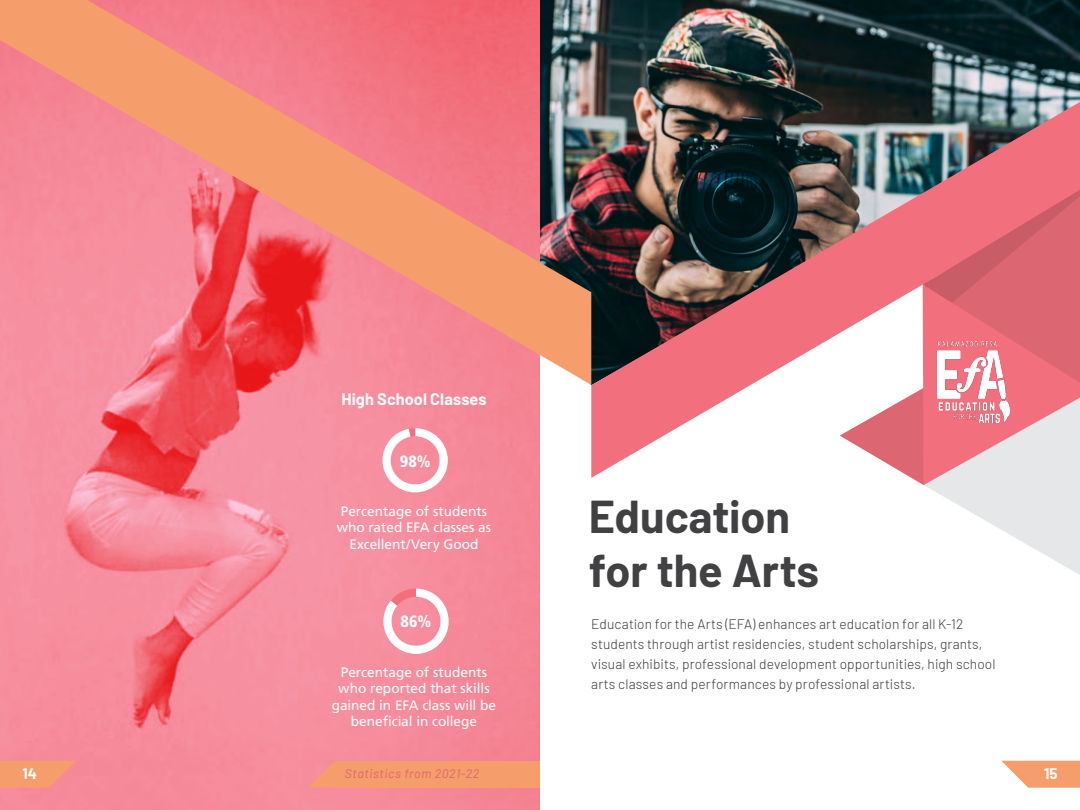
<style>
.page{position:relative;width:1080px;height:810px;background:#fff}
.page>*{position:absolute;margin:0;border:0;box-sizing:border-box;transform-origin:0 0}
.t1{font:700 45px/54px "Barlow";letter-spacing:-.005em;color:#414042}
.t2{font:700 16.25px "Barlow";letter-spacing:.005em;color:#fff}
.t3{font:900 condensed 16.25px "Frutiger LT Std";color:#fff}
.t4{font:700 15px "Barlow";color:#fff}
.t5{font:300 13.75px/20px "Barlow";letter-spacing:.005em;color:#3a3a3a}
.t6{font:13.75px/16.5px "Frutiger LT Std";color:#fff;text-align:center}
.t7{font:italic 12.5px "Barlow";letter-spacing:.045em;color:#dc6772}
</style>
<div class="page">
<img style="left:591px;top:0;width:489px;height:102px">
<img style="left:0;top:385px;width:540px;height:425px">
<svg style="left:383px;top:428px;width:65px;height:64px"></svg>
<svg style="left:383px;top:589px;width:66px;height:65px"></svg>
<svg style="left:0;top:761px;width:76px;height:27px;background:#f59973"></svg>
<img style="left:591px;top:102px;width:489px;height:376px">
<svg style="left:1001px;top:761px;width:79px;height:27px"></svg>
<svg style="left:0;top:0;width:591px;height:385px;background:#ea7f7e"></svg>
<svg style="left:840px;top:190px;width:240px;height:385px"></svg>
<svg style="left:308px;top:761px;width:36px;height:27px"></svg>
<div style="left:344px;top:761px;width:196px;height:27px;background:#f59d6b"></div>
<p class="t4" style="left:22px;top:763px;width:16px">14</p>
<p class="t2" style="left:341px;top:387px;width:147px">High School Classes</p>
<p class="t3" style="left:400px;top:451px;width:32px">98%</p>
<p class="t6" style="left:337px;top:503px;width:156px">Percentage of students who rated EFA classes as<br>Excellent/Very Good</p>
<p class="t3" style="left:401px;top:612px;width:32px">86%</p>
<p class="t6" style="left:332px;top:664px;width:166px">Percentage of students who reported that skills gained in EFA class will be beneficial in college</p>
<h1 class="t1" style="left:589px;top:486px;width:232px">Education for the Arts</h1>
<p class="t5" style="left:591px;top:613px;width:406px">Education for the Arts (EFA) enhances art education for all K-12 students through artist residencies, student scholarships, grants, visual exhibits, professional development opportunities, high school arts classes and performances by professional artists.</p>
<p class="t7" style="left:345px;top:764px;width:136px">Statistics from 2021-22</p>
<p class="t4" style="left:1044px;top:763px;width:15px">15</p>
</div>
